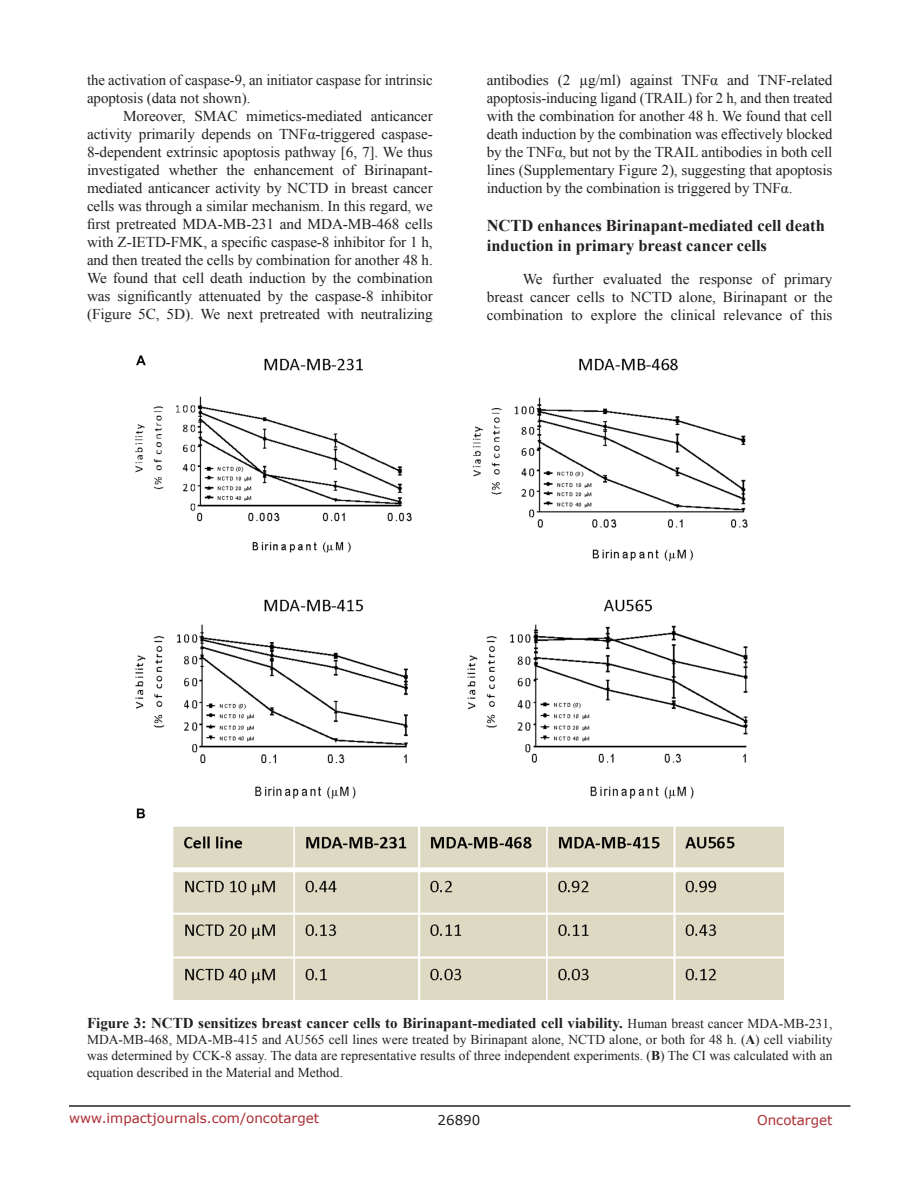
<style>
.page{position:relative;width:918px;height:1188px;background:#fff}
.page>*{position:absolute;margin:0;border:0;box-sizing:border-box;transform-origin:0 0}
.SubHeading_middle{font:700 16.5px/19.8px "Times New Roman";color:#231f20}
.BodyText{font:15px/18px "Times New Roman";letter-spacing:-.005em;color:#231f20;text-align:justify}
.FigureText{font:700 15px "Times New Roman";color:#231f20}
.FigureText-2{font:13.5px/16.2px "Times New Roman";color:#231f20;text-align:justify}
.t1{font:13.5px "Verdana";color:#ac2b31}
.t2{font:13.5px "Verdana";color:#231f20}
.s1{font-weight:400;font-size:13.5px}
.s2{font-weight:700}
</style>
<div class="page">
<hr style="left:69px;top:1105px;width:781px;height:2px;background:#231f20">
<img style="left:136px;top:356px;width:648px;height:643px">
<p class="BodyText" style="left:87px;top:71px;width:347px">the activation of caspase-9, an initiator caspase for intrinsic apoptosis (data not shown).</p>
<p class="BodyText" style="left:87px;top:107px;width:347px;text-indent:36px">Moreover, SMAC mimetics-mediated anticancer activity primarily depends on TNFα-triggered caspase-8-dependent extrinsic apoptosis pathway [6, 7]. We thus investigated whether the enhancement of Birinapant&shy;mediated anticancer activity by NCTD in breast cancer cells was through a similar mechanism. In this regard, we first pretreated MDA-MB-231 and MDA-MB-468 cells with Z-IETD-FMK, a specific caspase-8 inhibitor for 1 h, and then treated the cells by combination for another 48 h.<br>We found that cell death induction by the combination was significantly attenuated by the caspase-8 inhibitor (Figure 5C, 5D). We next pretreated with neutralizing</p>
<p class="BodyText" style="left:487px;top:71px;width:347px">antibodies (2 µg/ml) against TNFα and TNF-related apoptosis-inducing ligand (TRAIL) for 2 h, and then treated with the combination for another 48 h. We found that cell death induction by the combination was effectively blocked by the TNFα, but not by the TRAIL antibodies in both cell lines (Supplementary Figure 2), suggesting that apoptosis induction by the combination is triggered by TNFα.</p>
<p class="SubHeading_middle" style="left:487px;top:215px;width:340px">NCTD enhances Birinapant-mediated cell death induction in primary breast cancer cells</p>
<p class="BodyText" style="left:487px;top:270px;width:347px;text-indent:36px">We further evaluated the response of primary breast cancer cells to NCTD alone, Birinapant or the combination to explore the clinical relevance of this</p>
<p class="FigureText" style="left:87px;top:1013px;width:747px">Figure 3: NCTD sensitizes breast cancer cells to Birinapant-mediated cell viability. <span class="s1">Human breast cancer MDA-MB-231,</span></p>
<p class="FigureText-2" style="left:87px;top:1031px;width:747px">MDA-MB-468, MDA-MB-415 and AU565 cell lines were treated by Birinapant alone, NCTD alone, or both for 48 h. (<span class="s2">A</span>) cell viability was determined by CCK-8 assay. The data are representative results of three independent experiments. (<span class="s2">B</span>) The CI was calculated with an equation described in the Material and Method.</p>
<p class="t1" style="left:69px;top:1109px;width:252px">www.impactjournals.com/oncotarget</p>
<p class="t2" style="left:438px;top:1111px;width:44px">26890</p>
<p class="t1" style="left:757px;top:1111px;width:77px">Oncotarget</p>
</div>
